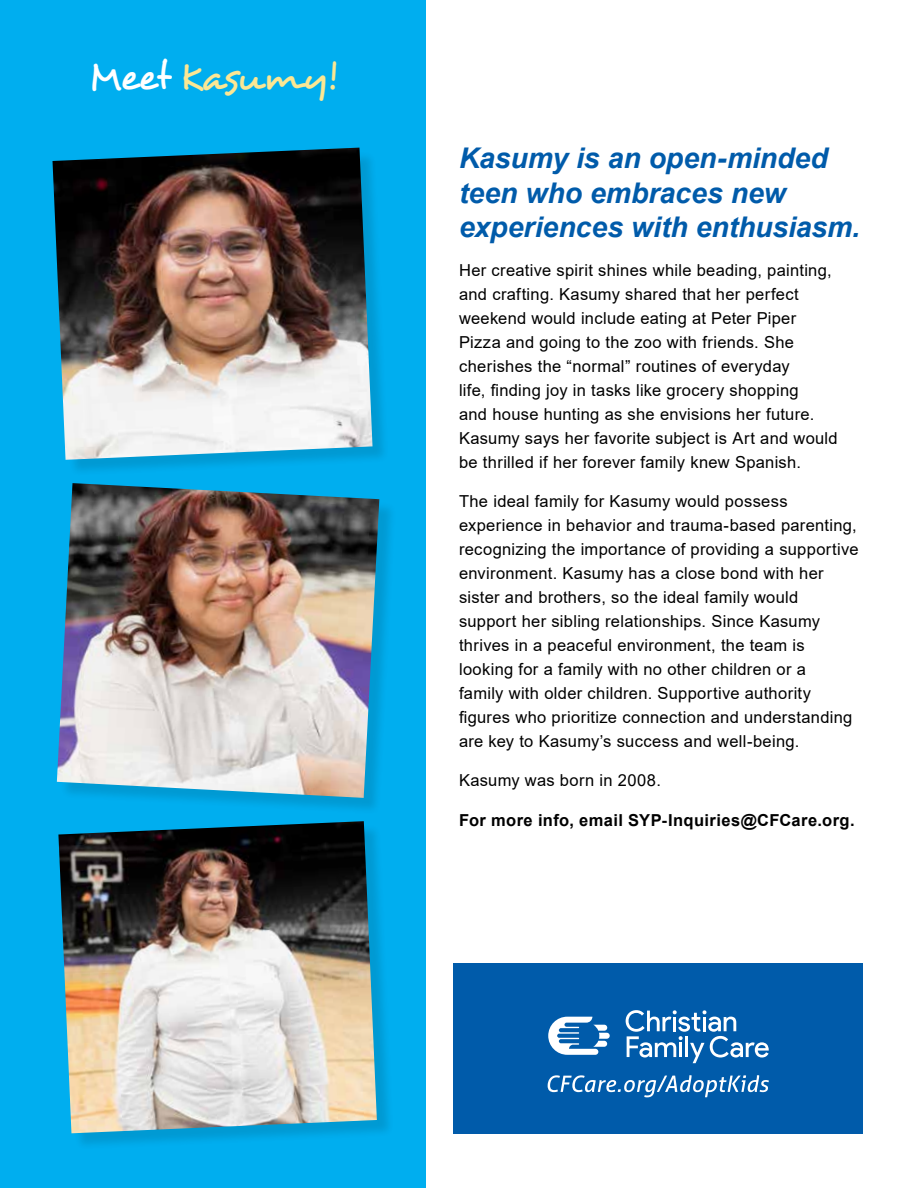
<style>
.page{position:relative;width:918px;height:1188px;background:#fff}
.page>*{position:absolute;margin:0;border:0;box-sizing:border-box;transform-origin:0 0}
.t1{font:40.5px "Desyrel";letter-spacing:-.02em;color:#fbe794}
.t2{font:italic 700 28.5px/34.5px "Arial";letter-spacing:-.005em;color:#005baa}
.t3{font:16.5px/24px "Arial";letter-spacing:.02em;color:#000}
.t4{font:700 16.5px "Arial";letter-spacing:.025em;color:#000}
.s1{color:#fff}
</style>
<div class="page">
<div style="left:0;top:0;width:426px;height:1188px;background:#00aeef"></div>
<div style="left:55px;top:150px;width:335px;height:327px;background:#000;opacity:.12"></div>
<img style="left:52px;top:148px;width:321px;height:312px">
<div style="left:60px;top:486px;width:337px;height:329px;background:#000;opacity:.12"></div>
<img style="left:57px;top:483px;width:322px;height:315px">
<div style="left:61px;top:824px;width:333px;height:327px;background:#000;opacity:.12"></div>
<img style="left:58px;top:821px;width:319px;height:312px">
<div style="left:454px;top:963px;width:409px;height:171px;background:#005baa"></div>
<svg style="left:626px;top:1010px;width:143px;height:53px"></svg>
<svg style="left:548px;top:1017px;width:62px;height:38px"></svg>
<svg style="left:548px;top:1075px;width:221px;height:22px"></svg>
<h1 class="t1" style="left:89px;top:52px;width:250px"><span class="s1">Meet</span> Kasumy!</h1>
<h2 class="t2" style="left:459px;top:142px;width:403px">Kasumy is an open-minded teen who embraces new experiences with enthusiasm.</h2>
<p class="t3" style="left:459px;top:258px;width:380px">Her creative spirit shines while beading, painting, and crafting. Kasumy shared that her perfect weekend would include eating at Peter Piper Pizza and going to the zoo with friends. She cherishes the “normal” routines of everyday<br>life, finding joy in tasks like grocery shopping<br>and house hunting as she envisions her future.<br>Kasumy says her favorite subject is Art and would be thrilled if her forever family knew Spanish.</p>
<p class="t3" style="left:459px;top:490px;width:401px">The ideal family for Kasumy would possess experience in behavior and trauma-based parenting, recognizing the importance of providing a supportive environment. Kasumy has a close bond with her sister and brothers, so the ideal family would support her sibling relationships. Since Kasumy thrives in a peaceful environment, the team is looking for a family with no other children or a<br>family with older children. Supportive authority figures who prioritize connection and understanding are key to Kasumy’s success and well-being.</p>
<p class="t3" style="left:459px;top:769px;width:204px">Kasumy was born in 2008.</p>
<p class="t4" style="left:459px;top:808px;width:397px">For more info, email SYP-Inquiries@CFCare.org.</p>
</div>
